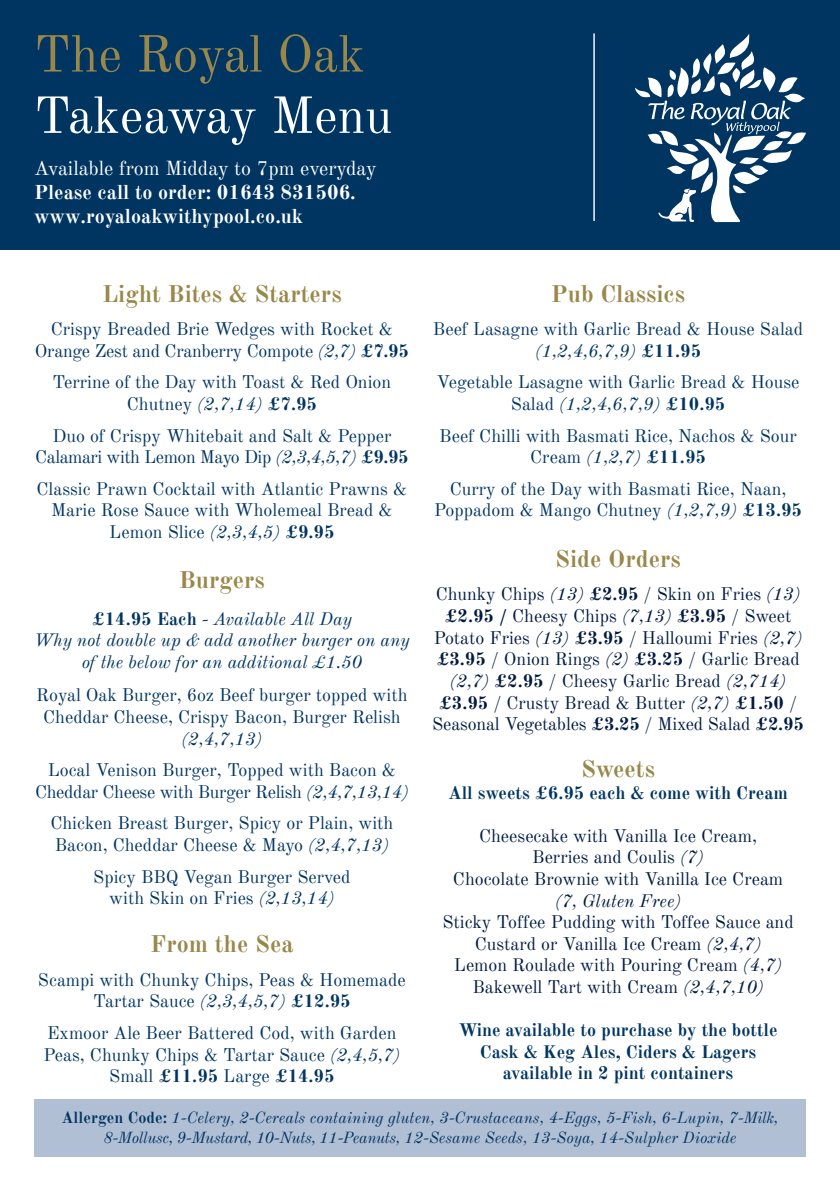
<style>
.page{position:relative;width:840px;height:1191px;background:#fff}
.page>*{position:absolute;margin:0;border:0;box-sizing:border-box;transform-origin:0 0}
.t1{font:51px "Old Standard TT";color:#fff}
.t2{font:51px "Old Standard TT";color:#99884a}
.t3{font:700 24px "Old Standard TT";color:#99884a}
.t4{font:700 20px/24px "Old Standard TT";color:#fff}
.t5{font:20px "Old Standard TT";color:#fff}
.t6{font:18px/21.6px "Old Standard TT";color:#003562;text-align:center}
.t7{font:18px/21.6px "Old Standard TT";color:#001b42;text-align:center}
.t8{font:700 18px/21.6px "Old Standard TT";color:#003562;text-align:center}
.t9{font:italic 18px/21.6px "Old Standard TT";color:#003562;text-align:center}
.t10{font:18px/21.6px "Old Standard TT";letter-spacing:-.02em;color:#003562;text-align:center}
.t11{font:italic 18px "Old Standard TT";color:#001b42}
.t12{font:italic 16px/19.2px "Old Standard TT";color:#003562;text-align:center}
.s1{font-style:italic}
.s2{font-weight:700}
.s3{font-weight:700;font-style:normal}
</style>
<div class="page">
<div style="left:0;top:0;width:839px;height:249px;background:#003562"></div>
<svg style="left:635px;top:34px;width:170px;height:188px"></svg>
<hr style="left:593px;top:33px;width:1px;height:188px;background:#fff">
<div style="left:34px;top:1099px;width:771px;height:58px;background:#b1bfd5"></div>
<h1 class="t2" style="left:34px;top:33px;width:332px">The Royal Oak</h1>
<h1 class="t1" style="left:34px;top:94px;width:360px">Takeaway Menu</h1>
<p class="t5" style="left:34px;top:153px;width:344px">Available from Midday to 7pm everyday</p>
<p class="t4" style="left:34px;top:181px;width:323px">Please call to order: 01643 831506. www.royaloakwithypool.co.uk</p>
<h2 class="t3" style="left:102px;top:283px;width:241px">Light Bites &amp; Starters</h2>
<p class="t6" style="left:35px;top:320px;width:375px">Crispy Breaded Brie Wedges with Rocket &amp;<br>Orange Zest and Cranberry Compote <span class="s1">(2,7)</span> <span class="s2">£7.95</span></p>
<p class="t6" style="left:53px;top:373px;width:340px">Terrine of the Day with Toast &amp; Red Onion<br>Chutney <span class="s1">(2,7,14)</span> <span class="s2">£7.95</span></p>
<p class="t6" style="left:35px;top:426px;width:374px">Duo of Crispy Whitebait and Salt &amp; Pepper<br>Calamari with Lemon Mayo Dip <span class="s1">(2,3,4,5,7)</span> <span class="s2">£9.95</span></p>
<p class="t6" style="left:36px;top:479px;width:372px">Classic Prawn Cocktail with Atlantic Prawns &amp;<br>Marie Rose Sauce with Wholemeal Bread &amp;<br>Lemon Slice <span class="s1">(2,3,4,5)</span> <span class="s2">£9.95</span></p>
<h2 class="t3" style="left:179px;top:570px;width:88px">Burgers</h2>
<p class="t9" style="left:34px;top:609px;width:377px"><span class="s3">£14.95 Each</span> - Available All Day<br>Why not double up &amp; add another burger on any of the below for an additional £1.50</p>
<p class="t6" style="left:36px;top:686px;width:372px">Royal Oak Burger, 6oz Beef burger topped with<br>Cheddar Cheese, Crispy Bacon, Burger Relish</p>
<p class="t9" style="left:181px;top:729px;width:82px">(2,4,7,13)</p>
<p class="t10" style="left:35px;top:760px;width:375px">Local Venison Burger, Topped with Bacon &amp;<br>Cheddar Cheese with Burger Relish <span class="s1">(2,4,7,13,14)</span></p>
<p class="t6" style="left:50px;top:814px;width:344px;text-align:left">Chicken Breast Burger, Spicy or Plain, with<br>Bacon, Cheddar Cheese &amp; Mayo <span class="s1">(2,4,7,13)</span></p>
<p class="t6" style="left:93px;top:867px;width:259px">Spicy BBQ Vegan Burger Served with Skin on Fries <span class="s1">(2,13,14)</span></p>
<h2 class="t3" style="left:150px;top:934px;width:145px">From the Sea</h2>
<p class="t6" style="left:38px;top:970px;width:369px">Scampi with Chunky Chips, Peas &amp; Homemade<br>Tartar Sauce <span class="s1">(2,3,4,5,7)</span> <span class="s2">£12.95</span></p>
<p class="t6" style="left:43px;top:1023px;width:358px">Exmoor Ale Beer Battered Cod, with Garden<br>Peas, Chunky Chips &amp; Tartar Sauce <span class="s1">(2,4,5,7)<br></span>Small <span class="s2">£11.95</span> Large <span class="s2">£14.95</span></p>
<h2 class="t3" style="left:550px;top:283px;width:136px">Pub Classics</h2>
<p class="t6" style="left:432px;top:320px;width:371px">Beef Lasagne with Garlic Bread &amp; House Salad <span class="s1">(1,2,4,6,7,9)</span> <span class="s2">£11.95</span></p>
<p class="t6" style="left:436px;top:373px;width:364px">Vegetable Lasagne with Garlic Bread &amp; House<br>Salad <span class="s1">(1,2,4,6,7,9)</span> <span class="s2">£10.95</span></p>
<p class="t6" style="left:439px;top:426px;width:359px">Beef Chilli with Basmati Rice, Nachos &amp; Sour<br>Cream <span class="s1">(1,2,7)</span> <span class="s2">£11.95</span></p>
<p class="t6" style="left:434px;top:479px;width:369px">Curry of the Day with Basmati Rice, Naan,<br>Poppadom &amp; Mango Chutney <span class="s1">(1,2,7,9)</span> <span class="s2">£13.95</span></p>
<h2 class="t3" style="left:555px;top:548px;width:127px">Side Orders</h2>
<p class="t7" style="left:432px;top:585px;width:373px">Chunky Chips <span class="s1">(13)</span> <span class="s2">£2.95</span> / Skin on Fries <span class="s1">(13) </span><span class="s2">£2.95 /</span> Cheesy Chips <span class="s1">(7,13)</span> <span class="s2">£3.95</span> / Sweet Potato Fries <span class="s1">(13)</span> <span class="s2">£3.95</span> / Halloumi Fries <span class="s1">(2,7) </span><span class="s2">£3.95</span> / Onion Rings <span class="s1">(2)</span> <span class="s2">£3.25</span> / Garlic Bread <span class="s1">(2,7)</span> <span class="s2">£2.95</span> / Cheesy Garlic Bread <span class="s1">(2,714) </span><span class="s2">£3.95</span> / Crusty Bread &amp; Butter <span class="s1">(2,7)</span> <span class="s2">£1.50</span> / Seasonal Vegetables <span class="s2">£3.25</span> / Mixed Salad <span class="s2">£2.95</span></p>
<h2 class="t3" style="left:580px;top:758px;width:75px">Sweets</h2>
<p class="t8" style="left:448px;top:783px;width:341px">All sweets £6.95 each &amp; come with Cream</p>
<p class="t7" style="left:452px;top:826px;width:331px">Cheesecake with Vanilla Ice Cream,<br>Berries and Coulis <span class="s1">(7)<br></span>Chocolate Brownie with Vanilla Ice Cream</p>
<p class="t11" style="left:554px;top:893px;width:127px">(7, Gluten Free)</p>
<p class="t7" style="left:442px;top:912px;width:352px">Sticky Toffee Pudding with Toffee Sauce and Custard or Vanilla Ice Cream <span class="s1">(2,4,7)<br></span>Lemon Roulade with Pouring Cream <span class="s1">(4,7)<br></span>Bakewell Tart with Cream <span class="s1">(2,4,7,10)</span></p>
<p class="t8" style="left:458px;top:1020px;width:320px">Wine available to purchase by the bottle<br>Cask &amp; Keg Ales, Ciders &amp; Lagers available in 2 pint containers</p>
<p class="t12" style="left:62px;top:1109px;width:718px"><span class="s3">Allergen Code:</span> 1-Celery, 2-Cereals containing gluten, 3-Crustaceans, 4-Eggs, 5-Fish, 6-Lupin, 7-Milk,<br>8-Mollusc, 9-Mustard, 10-Nuts, 11-Peanuts, 12-Sesame Seeds, 13-Soya, 14-Sulpher Dioxide</p>
</div>
